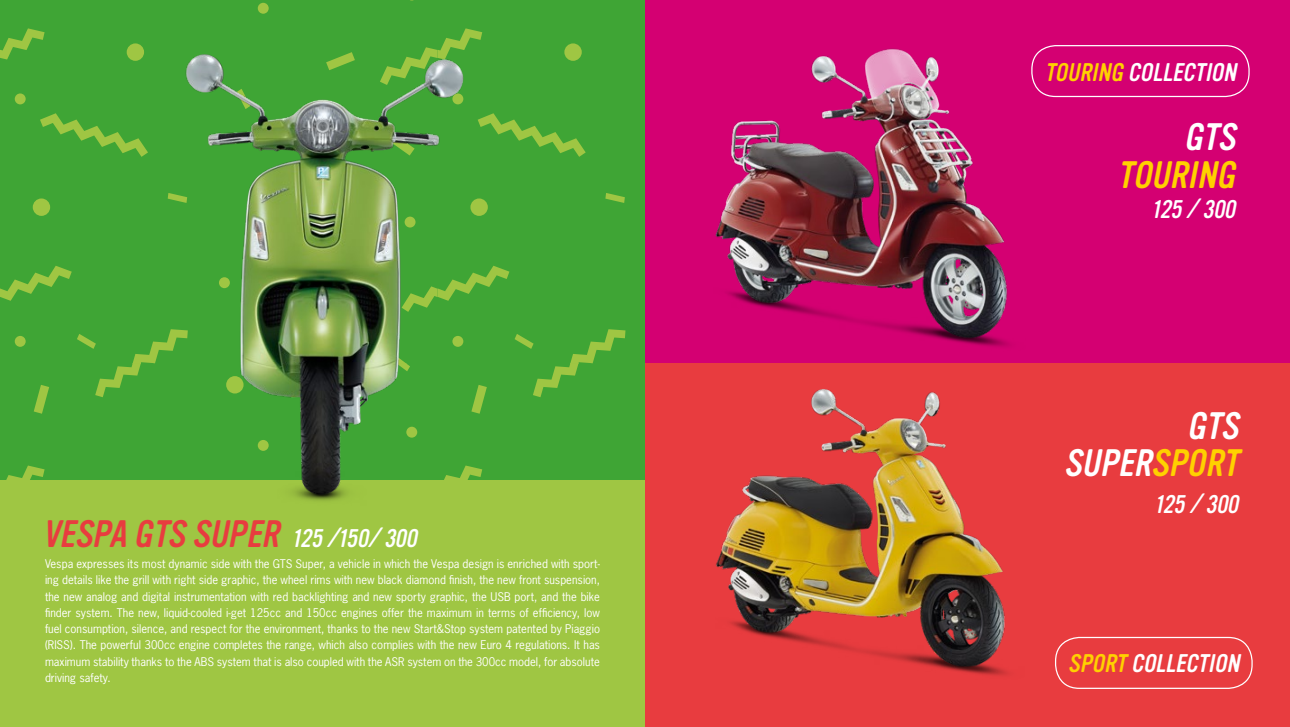
<style>
.page{position:relative;width:1290px;height:727px;background:#fff}
.page>*{position:absolute;margin:0;border:0;box-sizing:border-box;transform-origin:0 0}
.t1{font:italic 37.5px "Vinyl OT";color:#e83c3f}
.t2{font:italic 37.5px/37.5px "Vinyl OT";color:#fff;text-align:right}
.t3{font:italic 37.5px "Vinyl OT";color:#ffd100}
.t4{font:italic 25px "Vinyl OT";color:#fff}
.t5{font:11.25px/16.2px "News Gothic Std";color:#fff;text-align:justify}
.s1{font-size:25px;color:#fff}
.s2{color:#ffd100}
</style>
<div class="page">
<div style="left:0;top:0;width:1290px;height:726px;background:#3fa535"></div>
<svg style="left:40px;top:113px;width:61px;height:32px"></svg>
<div style="left:15px;top:336px;width:11px;height:11px;background:#9fc643;border-radius:50%"></div>
<div style="left:15px;top:93px;width:11px;height:11px;background:#9fc643;border-radius:50%"></div>
<div style="left:33px;top:198px;width:17px;height:18px;background:#9fc643;border-radius:50%"></div>
<svg style="left:0;top:28px;width:45px;height:31px"></svg>
<svg style="left:0;top:266px;width:72px;height:35px"></svg>
<svg style="left:544px;top:132px;width:42px;height:25px"></svg>
<div style="left:564px;top:43px;width:18px;height:18px;background:#9fc643;border-radius:50%"></div>
<svg style="left:605px;top:193px;width:4px;height:7px"></svg>
<svg style="left:34px;top:385px;width:15px;height:28px"></svg>
<svg style="left:6px;top:465px;width:39px;height:15px"></svg>
<svg style="left:77px;top:334px;width:24px;height:63px"></svg>
<svg style="left:544px;top:329px;width:65px;height:59px"></svg>
<div style="left:0;top:480px;width:1290px;height:246px;background:#9fc643"></div>
<img style="left:101px;top:3px;width:443px;height:498px">
<div style="left:645px;top:0;width:645px;height:363px;background:#d40072"></div>
<div style="left:645px;top:363px;width:645px;height:363px;background:#e83c3f"></div>
<img style="left:609px;top:45px;width:503px;height:306px">
<img style="left:715px;top:389px;width:346px;height:292px">
<div style="left:1031px;top:45px;width:218px;height:52px;border:1px solid #fff;border-radius:24px"></div>
<div style="left:1055px;top:636px;width:197px;height:52px;border:1px solid #fff;border-radius:24px"></div>
<h1 class="t1" style="left:42px;top:513px;width:376px">VESPA GTS SUPER <span class="s1">125 /150/ 300</span></h1>
<p class="t5" style="left:45px;top:555px;width:556px">Vespa expresses its most dynamic side with the GTS Super, a vehicle in which the Vespa design is enriched with sport&shy;ing details like the grill with right side graphic, the wheel rims with new black diamond finish, the new front suspension, the new analog and digital instrumentation with red backlighting and new sporty graphic, the USB port, and the bike finder system. The new, liquid-cooled i-get 125cc and 150cc engines offer the maximum in terms of efficiency, low fuel consumption, silence, and respect for the environment, thanks to the new Start&amp;Stop system patented by Piaggio (RISS). The powerful 300cc engine completes the range, which also complies with the new Euro 4 regulations. It has maximum stability thanks to the ABS system that is also coupled with the ASR system on the 300cc model, for absolute driving safety.</p>
<h2 class="t4" style="left:1045px;top:58px;width:193px"><span class="s2">TOURING</span> COLLECTION</h2>
<h1 class="t2" style="left:1184px;top:119px;width:53px">GTS</h1>
<h1 class="t3" style="left:1117px;top:154px;width:119px">TOURING</h1>
<h2 class="t4" style="left:1152px;top:196px;width:85px">125 / 300</h2>
<h1 class="t2" style="left:1064px;top:407px;width:175px">GTS<br>SUPER<span class="s2">SPORT</span></h1>
<h2 class="t4" style="left:1155px;top:490px;width:85px">125 / 300</h2>
<h2 class="t4" style="left:1068px;top:649px;width:173px"><span class="s2">SPORT</span> COLLECTION</h2>
</div>
